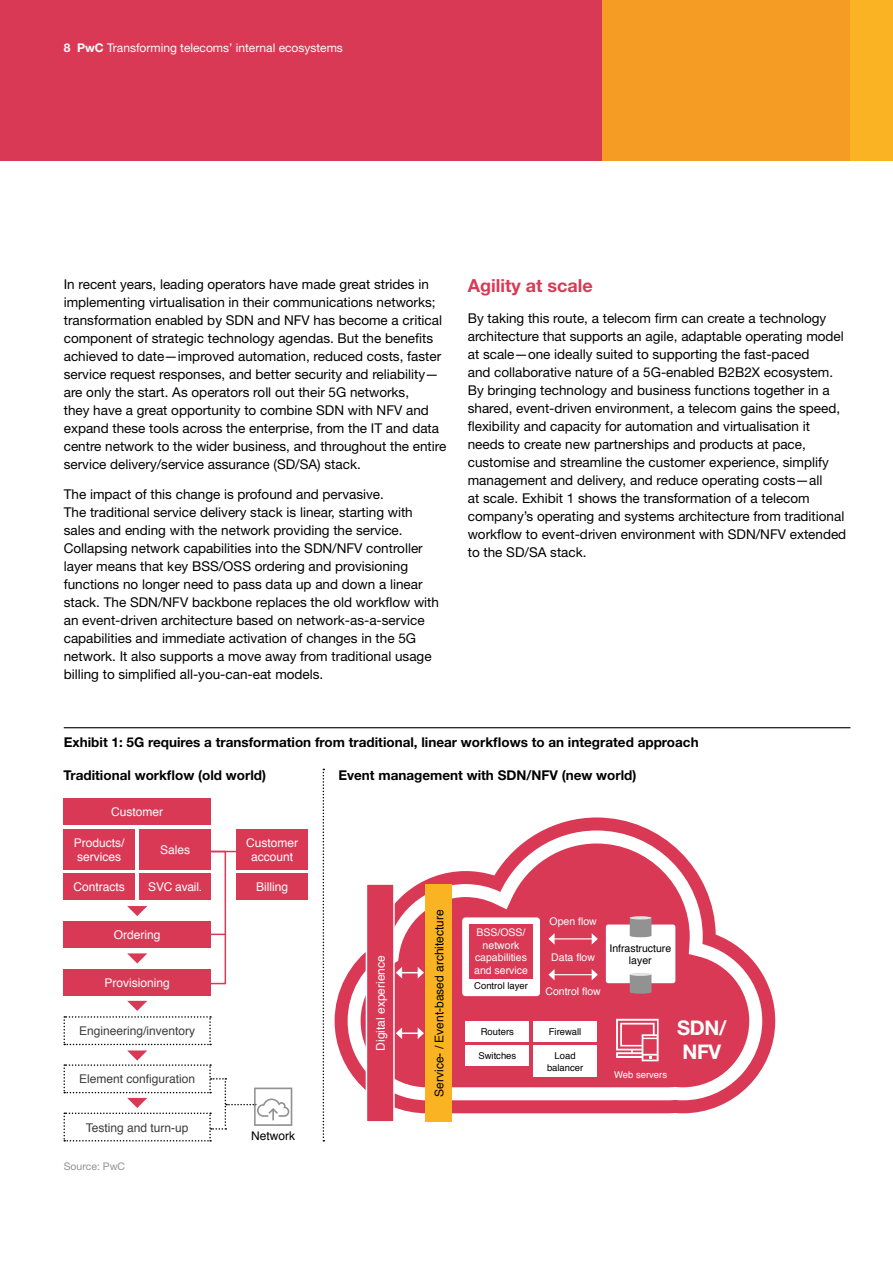
<style>
.page{position:relative;width:893px;height:1263px;background:#fff}
.page>*{position:absolute;margin:0;border:0;box-sizing:border-box;transform-origin:0 0}
.t1{font:700 20.1px/24.2px "Helvetica Neue";letter-spacing:-.02em;color:#fff}
.t2{font:700 18px "Helvetica Neue";color:#d93954}
.t3{font:13.5px/18px "Helvetica Neue";color:#000}
.t4{font:700 13.5px "Helvetica Neue";color:#000}
.t5{font:12px/14.4px "Helvetica";color:#fff;text-align:center}
.t6{font:12px "Helvetica";color:#3c3c3b}
.t7{font:12px "Helvetica Neue";color:#fff}
.t8{font:12px "Helvetica";color:#000}
.t9{font:12px "Helvetica";letter-spacing:-.02em;color:#fff}
.t10{font:10.5px/12.6px "Helvetica";color:#fff;text-align:center}
.t11{font:10.5px/12.6px "Helvetica";color:#000;text-align:center}
.t12{font:10.5px "Helvetica Neue";color:#929292}
.t13{font:9.45px/11.4px "Helvetica";color:#000;text-align:center}
.t14{font:9.45px "Helvetica";color:#fff}
.s1{font-weight:700}
</style>
<div class="page">
<div style="left:0;top:0;width:893px;height:160px;background:#d93954"></div>
<div style="left:602px;top:0;width:291px;height:160px;background:#f59c24"></div>
<div style="left:850px;top:0;width:43px;height:160px;background:#fab322"></div>
<hr style="left:64px;top:727px;width:786px;height:1px;background:#000">
<div style="left:64px;top:798px;width:147px;height:26px;background:#d93954"></div>
<div style="left:63px;top:921px;width:148px;height:26px;background:#d93954"></div>
<div style="left:64px;top:969px;width:147px;height:26px;background:#d93954"></div>
<div style="left:236px;top:874px;width:72px;height:26px;background:#d93954"></div>
<div style="left:236px;top:829px;width:72px;height:40px;background:#d93954"></div>
<div style="left:64px;top:874px;width:71px;height:26px;background:#d93954"></div>
<div style="left:140px;top:874px;width:71px;height:26px;background:#d93954"></div>
<div style="left:140px;top:829px;width:71px;height:40px;background:#d93954"></div>
<div style="left:64px;top:829px;width:71px;height:40px;background:#d93954"></div>
<svg style="left:127px;top:906px;width:20px;height:10px"></svg>
<svg style="left:127px;top:953px;width:20px;height:10px"></svg>
<div style="left:210px;top:851px;width:16px;height:133px;border:2px solid #d93954"></div>
<svg style="left:211px;top:851px;width:25px;height:1px"></svg>
<svg style="left:211px;top:934px;width:15px;height:1px"></svg>
<svg style="left:63px;top:1001px;width:229px;height:140px"></svg>
<svg style="left:323px;top:769px;width:1px;height:372px"></svg>
<svg style="left:335px;top:817px;width:440px;height:296px;fill:#d93954"></svg>
<div style="left:462px;top:917px;width:78px;height:79px;background:#fff;border-radius:3px"></div>
<div style="left:606px;top:924px;width:69px;height:59px;background:#fff;border-radius:2px"></div>
<div style="left:469px;top:924px;width:64px;height:54px;background:#d93954"></div>
<div style="left:466px;top:1021px;width:63px;height:21px;background:#fff"></div>
<div style="left:533px;top:1021px;width:64px;height:21px;background:#fff"></div>
<div style="left:466px;top:1045px;width:63px;height:21px;background:#fff"></div>
<div style="left:533px;top:1045px;width:64px;height:32px;background:#fff"></div>
<hr style="left:554px;top:938px;width:38px;height:1px;background:#fff">
<svg style="left:548px;top:933px;width:7px;height:11px"></svg>
<svg style="left:592px;top:933px;width:6px;height:11px"></svg>
<hr style="left:554px;top:974px;width:38px;height:1px;background:#fff">
<svg style="left:548px;top:969px;width:7px;height:11px"></svg>
<svg style="left:592px;top:969px;width:6px;height:11px"></svg>
<svg style="left:616px;top:1019px;width:43px;height:42px"></svg>
<svg style="left:630px;top:975px;width:21px;height:19px"></svg>
<hr style="left:630px;top:973px;width:21px;height:3px;background:#e3e3e3;border-radius:50%">
<svg style="left:630px;top:918px;width:21px;height:19px"></svg>
<hr style="left:630px;top:916px;width:21px;height:3px;background:#e3e3e3;border-radius:50%">
<div style="left:366px;top:884px;width:28px;height:238px;background:#d93954"></div>
<div style="left:366px;top:883px;width:29px;height:239px;border:2px solid #fff"></div>
<div style="left:426px;top:884px;width:26px;height:238px;background:#fab322"></div>
<svg style="left:396px;top:1027px;width:28px;height:12px"></svg>
<svg style="left:396px;top:967px;width:28px;height:11px"></svg>
<p class="t7" style="left:64px;top:41px;width:281px"><span class="s1">8 PwC</span> Transforming telecoms’ internal ecosystems</p>
<p class="t3" style="left:64px;top:275px;width:384px">In recent years, leading operators have made great strides in implementing virtualisation in their communications networks; transformation enabled by SDN and NFV has become a critical component of strategic technology agendas. But the benefits achieved to date—improved automation, reduced costs, faster service request responses, and better security and reliability— are only the start. As operators roll out their 5G networks,<br>they have a great opportunity to combine SDN with NFV and expand these tools across the enterprise, from the IT and data centre network to the wider business, and throughout the entire service delivery/service assurance (SD/SA) stack.</p>
<p class="t3" style="left:64px;top:485px;width:377px">The impact of this change is profound and pervasive.<br>The traditional service delivery stack is linear, starting with sales and ending with the network providing the service.<br>Collapsing network capabilities into the SDN/NFV controller layer means that key BSS/OSS ordering and provisioning functions no longer need to pass data up and down a linear stack. The SDN/NFV backbone replaces the old workflow with an event-driven architecture based on network-as-a-service capabilities and immediate activation of changes in the 5G network. It also supports a move away from traditional usage billing to simplified all-you-can-eat models.</p>
<h2 class="t2" style="left:468px;top:275px;width:126px">Agility at scale</h2>
<p class="t3" style="left:468px;top:309px;width:380px">By taking this route, a telecom firm can create a technology architecture that supports an agile, adaptable operating model at scale—one ideally suited to supporting the fast-paced<br>and collaborative nature of a 5G-enabled B2B2X ecosystem.<br>By bringing technology and business functions together in a shared, event-driven environment, a telecom gains the speed, flexibility and capacity for automation and virtualisation it needs to create new partnerships and products at pace, customise and streamline the customer experience, simplify management and delivery, and reduce operating costs—all<br>at scale. Exhibit 1 shows the transformation of a telecom company’s operating and systems architecture from traditional workflow to event-driven environment with SDN/NFV extended to the SD/SA stack.</p>
<p class="t4" style="left:64px;top:734px;width:636px">Exhibit 1: 5G requires a transformation from traditional, linear workflows to an integrated approach</p>
<p class="t4" style="left:63px;top:767px;width:204px">Traditional workflow (old world)</p>
<p class="t4" style="left:338px;top:767px;width:299px">Event management with SDN/NFV (new world)</p>
<p class="t5" style="left:111px;top:805px;width:54px">Customer</p>
<p class="t5" style="left:74px;top:835px;width:52px;text-align:left">Products/ services</p>
<p class="t5" style="left:160px;top:843px;width:32px">Sales</p>
<p class="t5" style="left:74px;top:880px;width:53px">Contracts</p>
<p class="t9" style="left:148px;top:878px;width:55px">SVC avail.</p>
<p class="t5" style="left:114px;top:928px;width:48px">Ordering</p>
<p class="t5" style="left:105px;top:976px;width:67px">Provisioning</p>
<p class="t6" style="left:79px;top:1022px;width:118px">Engineering/inventory</p>
<p class="t6" style="left:79px;top:1070px;width:118px">Element configuration</p>
<p class="t6" style="left:86px;top:1118px;width:104px">Testing and turn-up</p>
<p class="t12" style="left:64px;top:1160px;width:63px">Source: PwC</p>
<p class="t5" style="left:246px;top:835px;width:54px">Customer account</p>
<p class="t5" style="left:256px;top:880px;width:34px">Billing</p>
<p class="t8" style="left:251px;top:1127px;width:46px">Network</p>
<p class="t5" style="left:374px;top:1051px;width:97px;rotate:-90deg">Digital experience</p>
<p class="t8" style="left:430px;top:1097px;width:189px;rotate:-90deg">Service- / Event-based architecture</p>
<p class="t10" style="left:474px;top:926px;width:55px">BSS/OSS/ network capabilities and service</p>
<p class="t13" style="left:474px;top:981px;width:55px">Control layer</p>
<p class="t10" style="left:549px;top:916px;width:49px">Open flow</p>
<p class="t10" style="left:551px;top:951px;width:45px">Data flow</p>
<p class="t10" style="left:545px;top:985px;width:57px">Control flow</p>
<p class="t11" style="left:609px;top:942px;width:63px">Infrastructure layer</p>
<p class="t13" style="left:481px;top:1026px;width:35px">Routers</p>
<p class="t13" style="left:549px;top:1026px;width:34px">Firewall</p>
<p class="t13" style="left:478px;top:1050px;width:39px">Switches</p>
<p class="t13" style="left:547px;top:1050px;width:38px">Load balancer</p>
<p class="t14" style="left:614px;top:1067px;width:54px">Web servers</p>
<h1 class="t1" style="left:677px;top:1015px;width:51px">SDN/<br>NFV</h1>
</div>
